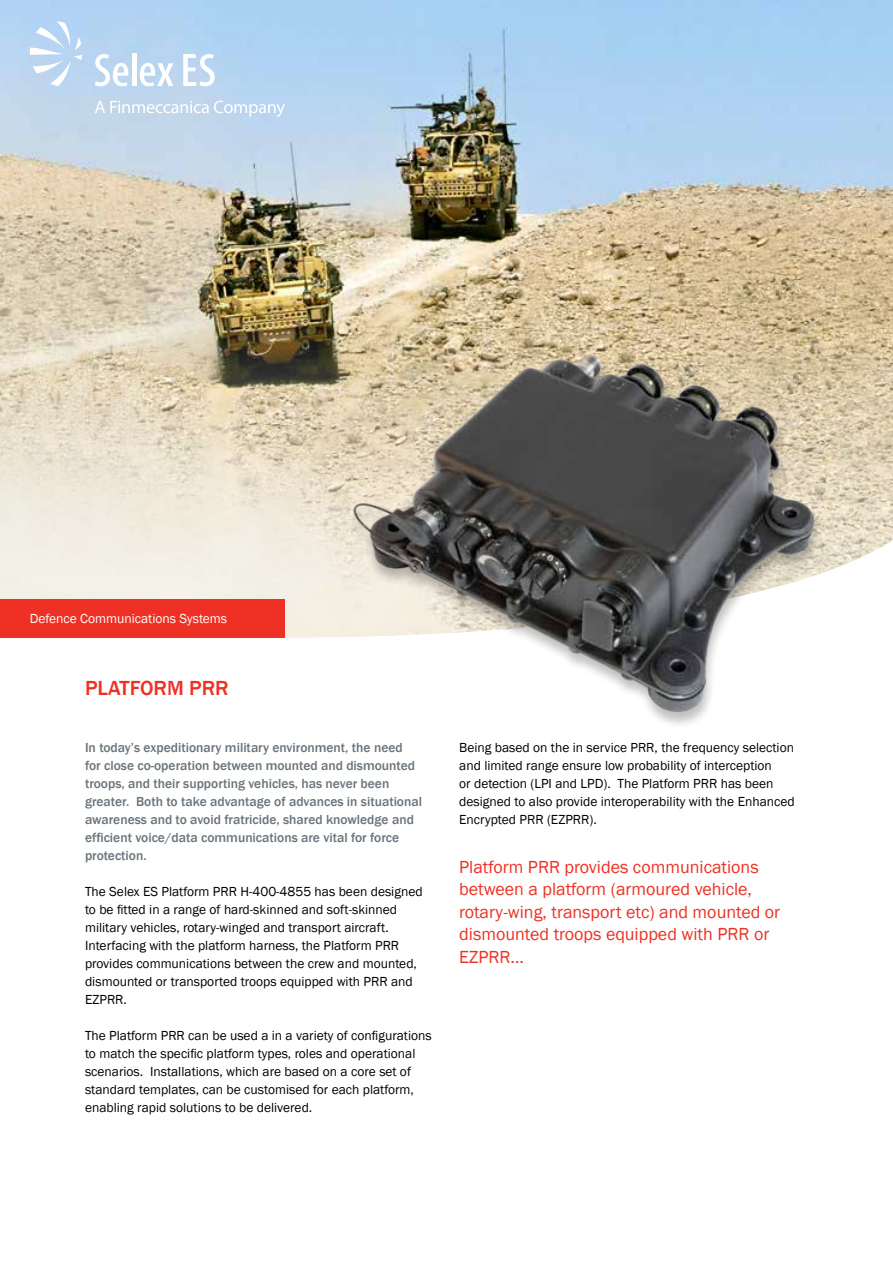
<style>
.page{position:relative;width:893px;height:1263px;background:#fff}
.page>*{position:absolute;margin:0;border:0;box-sizing:border-box;transform-origin:0 0}
.t1{font:500 21px "Franklin Gothic";color:#ee3124}
.t2{font:18px/22.5px "Franklin Gothic";color:#ee3124}
.t3{font:13.5px/18px "Franklin Gothic";color:#000}
.t4{font:500 13.5px/18px "Franklin Gothic";color:#6a737b}
.t5{font:13.5px "Franklin Gothic";color:#fff}
</style>
<div class="page">
<img style="left:0;top:0;width:893px;height:638px">
<img style="left:345px;top:345px;width:479px;height:377px">
<svg style="left:95px;top:101px;width:190px;height:16px;background:#ccddf0"></svg>
<svg style="left:30px;top:21px;width:52px;height:65px"></svg>
<svg style="left:95px;top:54px;width:33px;height:32px"></svg>
<hr style="left:132px;top:53px;width:4px;height:33px;background:#fff">
<svg style="left:140px;top:63px;width:33px;height:23px"></svg>
<svg style="left:183px;top:54px;width:32px;height:32px"></svg>
<div style="left:0;top:600px;width:285px;height:38px;background:#ee3124"></div>
<p class="t5" style="left:30px;top:611px;width:199px">Defence Communications Systems</p>
<h1 class="t1" style="left:85px;top:675px;width:145px">PLATFORM PRR</h1>
<p class="t4" style="left:85px;top:739px;width:338px">In today’s expeditionary military environment, the need<br>for close co-operation between mounted and dismounted troops, and their supporting vehicles, has never been greater. Both to take advantage of advances in situational awareness and to avoid fratricide, shared knowledge and efficient voice/data communications are vital for force protection.</p>
<p class="t3" style="left:85px;top:883px;width:339px">The Selex ES Platform PRR H-400-4855 has been designed to be fitted in a range of hard-skinned and soft-skinned military vehicles, rotary-winged and transport aircraft.<br>Interfacing with the platform harness, the Platform PRR provides communications between the crew and mounted, dismounted or transported troops equipped with PRR and EZPRR.</p>
<p class="t3" style="left:85px;top:1027px;width:348px">The Platform PRR can be used a in a variety of configurations to match the specific platform types, roles and operational scenarios. Installations, which are based on a core set of standard templates, can be customised for each platform, enabling rapid solutions to be delivered.</p>
<p class="t3" style="left:459px;top:739px;width:337px">Being based on the in service PRR, the frequency selection and limited range ensure low probability of interception<br>or detection (LPI and LPD). The Platform PRR has been designed to also provide interoperability with the Enhanced Encrypted PRR (EZPRR).</p>
<h2 class="t2" style="left:459px;top:856px;width:322px">Platform PRR provides communications between a platform (armoured vehicle, rotary-wing, transport etc) and mounted or dismounted troops equipped with PRR or EZPRR...</h2>
</div>
